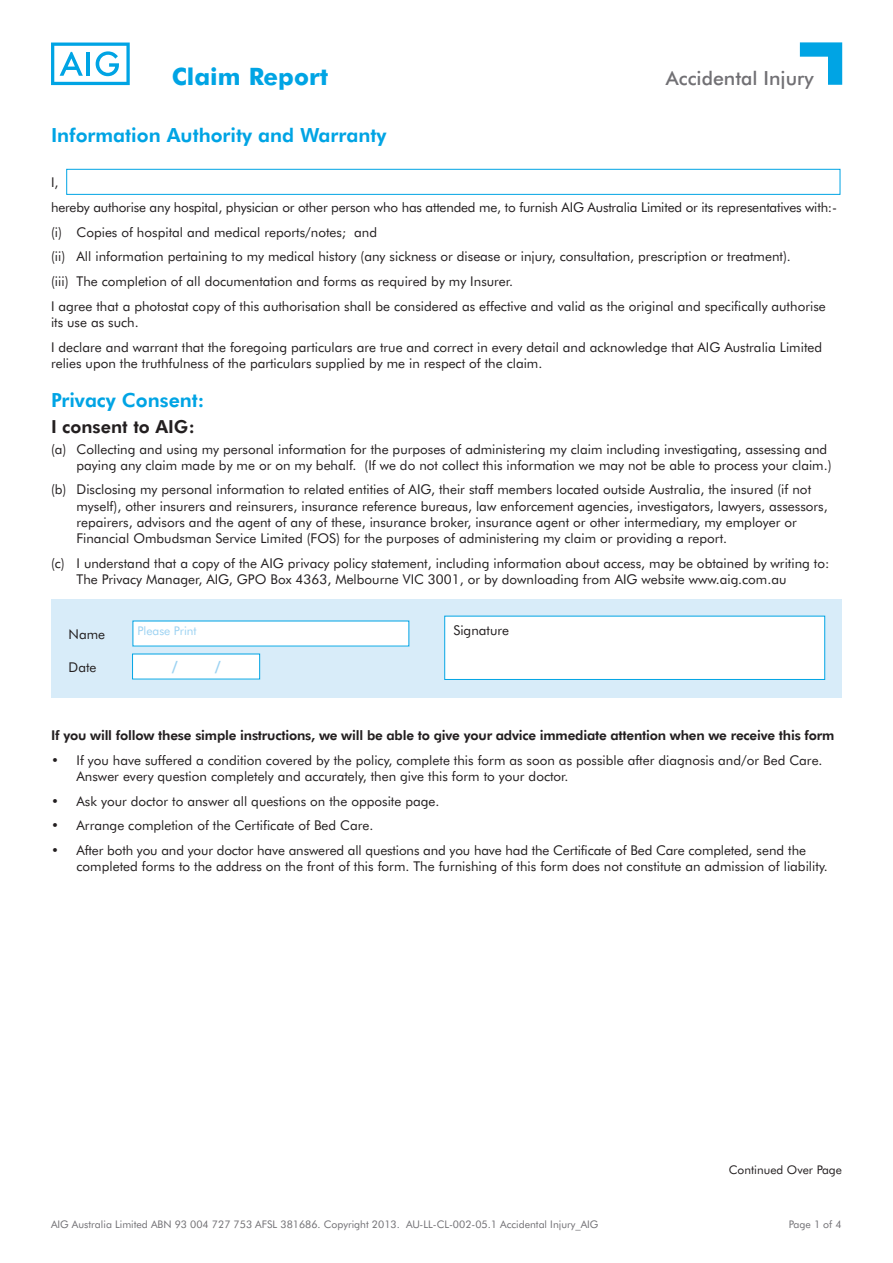
<style>
.page{position:relative;width:893px;height:1263px;background:#fff}
.page>*{position:absolute;margin:0;border:0;box-sizing:border-box;transform-origin:0 0}
.t1{font:700 24px "AIG Futura";color:#00a4e4}
.t2{font:800 19.5px "AIG Futura";color:#00a4e4}
.t3{font:500 19.5px "AIG Futura";color:#717074}
.t4{font:800 18px "AIG Futura";color:#231f20}
.t5{font:18px "Kievit Pro";color:#9cd2f2}
.t6{font:13.5px/16.2px "AIG Futura";color:#231f20}
.t7{font:800 13.5px "AIG Futura";letter-spacing:-.015em;color:#231f20}
.t8{font:12px "AIG Futura";color:#231f20}
.t9{font:12px "AIG Futura";color:#9cd2f2}
.t10{font:10.5px "AIG Futura";color:#717074}
</style>
<div class="page">
<svg style="left:51px;top:43px;width:79px;height:42px"></svg>
<svg style="left:800px;top:42px;width:42px;height:43px"></svg>
<div style="left:66px;top:169px;width:774px;height:26px;background:#fff;border:1px solid #00a4e4"></div>
<div style="left:51px;top:599px;width:791px;height:99px;background:#d8ecf9"></div>
<div style="left:445px;top:616px;width:380px;height:63px;background:#fff"></div>
<div style="left:444px;top:616px;width:381px;height:64px;border:1px solid #00a4e4"></div>
<div style="left:133px;top:621px;width:276px;height:25px;background:#fff"></div>
<div style="left:133px;top:654px;width:127px;height:25px;background:#fff"></div>
<h1 class="t1" style="left:172px;top:62px;width:158px">Claim Report</h1>
<h2 class="t2" style="left:51px;top:124px;width:337px">Information Authority and Warranty</h2>
<p class="t6" style="left:51px;top:170px;width:787px;line-height:24.8px">I,<br>hereby authorise any hospital, physician or other person who has attended me, to furnish AIG Australia Limited or its representatives with:- (i) Copies of hospital and medical reports/notes; and<br>(ii) All information pertaining to my medical history (any sickness or disease or injury, consultation, prescription or treatment).<br>(iii) The completion of all documentation and forms as required by my Insurer.<br>I agree that a photostat copy of this authorisation shall be considered as effective and valid as the original and specifically authorise</p>
<p class="t6" style="left:51px;top:310px;width:773px;line-height:24.8px">its use as such.<br>I declare and warrant that the foregoing particulars are true and correct in every detail and acknowledge that AIG Australia Limited</p>
<p class="t6" style="left:51px;top:355px;width:493px">relies upon the truthfulness of the particulars supplied by me in respect of the claim.</p>
<h2 class="t2" style="left:51px;top:388px;width:155px">Privacy Consent:</h2>
<h3 class="t4" style="left:51px;top:416px;width:145px">I consent to AIG:</h3>
<p class="t6" style="left:77px;top:441px;width:757px;text-indent:-26px">(a) Collecting and using my personal information for the purposes of administering my claim including investigating, assessing and paying any claim made by me or on my behalf. (If we do not collect this information we may not be able to process your claim.)</p>
<p class="t6" style="left:77px;top:481px;width:753px;text-indent:-26px">(b) Disclosing my personal information to related entities of AIG, their staff members located outside Australia, the insured (if not myself), other insurers and reinsurers, insurance reference bureaus, law enforcement agencies, investigators, lawyers, assessors, repairers, advisors and the agent of any of these, insurance broker, insurance agent or other intermediary, my employer or Financial Ombudsman Service Limited (FOS) for the purposes of administering my claim or providing a report.</p>
<p class="t6" style="left:77px;top:555px;width:754px;text-indent:-26px">(c) I understand that a copy of the AIG privacy policy statement, including information about access, may be obtained by writing to:<br>The Privacy Manager, AIG, GPO Box 4363, Melbourne VIC 3001, or by downloading from AIG website www.aig.com.au</p>
<h2 class="t3" style="left:666px;top:66px;width:149px">Accidental Injury</h2>
<p class="t6" style="left:69px;top:626px;width:38px">Name</p>
<p class="t9" style="left:137px;top:623px;width:61px">Please Print</p>
<p class="t6" style="left:453px;top:622px;width:57px">Signature</p>
<p class="t6" style="left:69px;top:659px;width:29px">Date</p>
<h3 class="t5" style="left:171px;top:657px;width:9px">/</h3>
<h3 class="t5" style="left:214px;top:657px;width:9px">/</h3>
<p class="t7" style="left:51px;top:727px;width:785px">If you will follow these simple instructions, we will be able to give your advice immediate attention when we receive this form</p>
<p class="t6" style="left:77px;top:752px;width:747px;text-indent:-26px">• If you have suffered a condition covered by the policy, complete this form as soon as possible after diagnosis and/or Bed Care.<br>Answer every question completely and accurately, then give this form to your doctor.</p>
<p class="t6" style="left:51px;top:792px;width:390px">• Ask your doctor to answer all questions on the opposite page.</p>
<p class="t6" style="left:51px;top:817px;width:324px">• Arrange completion of the Certificate of Bed Care.</p>
<p class="t6" style="left:77px;top:842px;width:753px;text-indent:-26px">• After both you and your doctor have answered all questions and you have had the Certificate of Bed Care completed, send the completed forms to the address on the front of this form. The furnishing of this form does not constitute an admission of liability.</p>
<p class="t8" style="left:729px;top:1163px;width:115px">Continued Over Page</p>
<p class="t10" style="left:51px;top:1218px;width:549px">AIG Australia Limited ABN 93 004 727 753 AFSL 381686. Copyright 2013. AU-LL-CL-002-05.1 Accidental Injury_AIG</p>
<p class="t10" style="left:789px;top:1218px;width:54px">Page 1 of 4</p>
</div>
